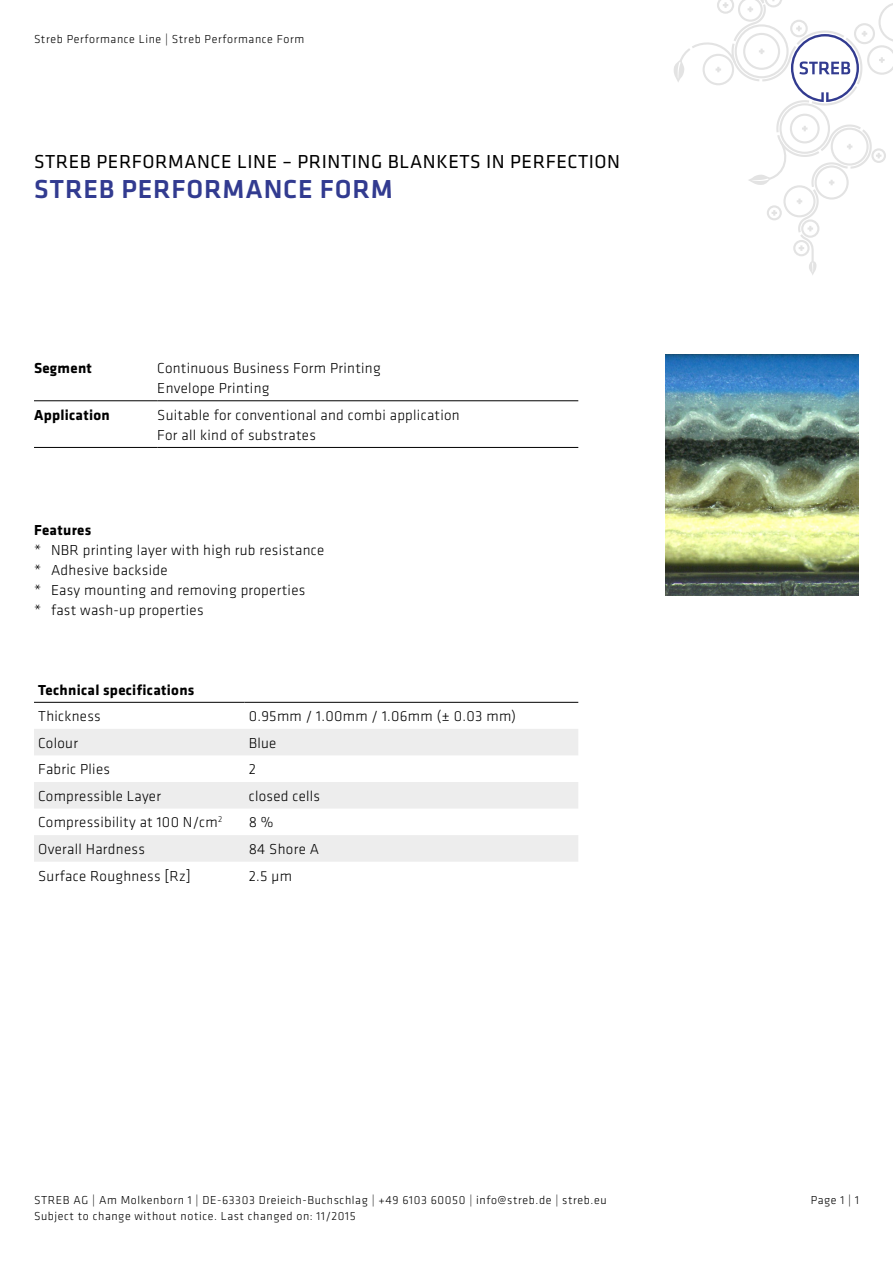
<style>
.page{position:relative;width:893px;height:1263px;background:#fff}
.page>*{position:absolute;margin:0;border:0;box-sizing:border-box;transform-origin:0 0}
.t1{font:500 27px "Klavika";letter-spacing:.03em;color:#323b90}
.t2{font:19.5px "Klavika";letter-spacing:.03em;color:#000}
.t3{font:300 15px/20.1px "Klavika";letter-spacing:.02em;color:#000}
.t4{font:700 15px "Klavika";letter-spacing:.02em;color:#000}
.t5{font:300 12px/16.5px "Klavika";letter-spacing:.05em;color:#000}
</style>
<div class="page">
<svg style="left:674px;top:0;width:219px;height:275px"></svg>
<hr style="left:34px;top:400px;width:123px;height:1px;background:#000">
<hr style="left:157px;top:400px;width:421px;height:1px;background:#000">
<hr style="left:34px;top:447px;width:123px;height:1px;background:#000">
<hr style="left:157px;top:447px;width:421px;height:1px;background:#000">
<svg style="left:34px;top:729px;width:544px;height:133px;fill:#ededed"></svg>
<hr style="left:34px;top:702px;width:210px;height:1px;background:#000">
<hr style="left:244px;top:702px;width:334px;height:1px;background:#000">
<img style="left:665px;top:354px;width:194px;height:241px">
<p class="t5" style="left:34px;top:31px;width:272px">Streb Performance Line | Streb Performance Form</p>
<h2 class="t2" style="left:34px;top:151px;width:588px">STREB PERFORMANCE LINE – PRINTING BLANKETS IN PERFECTION</h2>
<h1 class="t1" style="left:34px;top:174px;width:360px">STREB PERFORMANCE FORM</h1>
<p class="t4" style="left:34px;top:360px;width:59px">Segment</p>
<p class="t3" style="left:157px;top:358px;width:225px">Continuous Business Form Printing<br>Envelope Printing</p>
<p class="t4" style="left:34px;top:406px;width:77px">Application</p>
<p class="t3" style="left:157px;top:405px;width:304px">Suitable for conventional and combi application<br>For all kind of substrates</p>
<p class="t4" style="left:34px;top:522px;width:59px">Features</p>
<p class="t3" style="left:34px;top:540px;width:292px">* NBR printing layer with high rub resistance * Adhesive backside<br>* Easy mounting and removing properties<br>* fast wash-up properties</p>
<p class="t4" style="left:38px;top:681px;width:158px">Technical specifications</p>
<p class="t3" style="left:38px;top:706px;width:64px">Thickness</p>
<p class="t3" style="left:249px;top:706px;width:269px">0.95mm / 1.00mm / 1.06mm (± 0.03 mm)</p>
<p class="t3" style="left:38px;top:733px;width:41px">Colour</p>
<p class="t3" style="left:249px;top:733px;width:29px">Blue</p>
<p class="t3" style="left:38px;top:759px;width:73px">Fabric Plies</p>
<p class="t3" style="left:249px;top:759px;width:9px">2</p>
<p class="t3" style="left:38px;top:786px;width:124px">Compressible Layer</p>
<p class="t3" style="left:249px;top:786px;width:73px">closed cells</p>
<p class="t3" style="left:38px;top:813px;width:186px">Compressibility at 100 N/cm<sup>2</sup></p>
<p class="t3" style="left:249px;top:813px;width:26px">8 %</p>
<p class="t3" style="left:38px;top:839px;width:108px">Overall Hardness</p>
<p class="t3" style="left:249px;top:839px;width:72px">84 Shore A</p>
<p class="t3" style="left:38px;top:866px;width:154px">Surface Roughness [Rz]</p>
<p class="t3" style="left:249px;top:866px;width:45px">2.5 µm</p>
<p class="t5" style="left:34px;top:1192px;width:574px">STREB AG | Am Molkenborn 1 | DE-63303 Dreieich-Buchschlag | +49 6103 60050 | info@streb.de | streb.eu<br>Subject to change without notice. Last changed on: 11/2015</p>
<p class="t5" style="left:811px;top:1192px;width:50px">Page 1 | 1</p>
</div>
